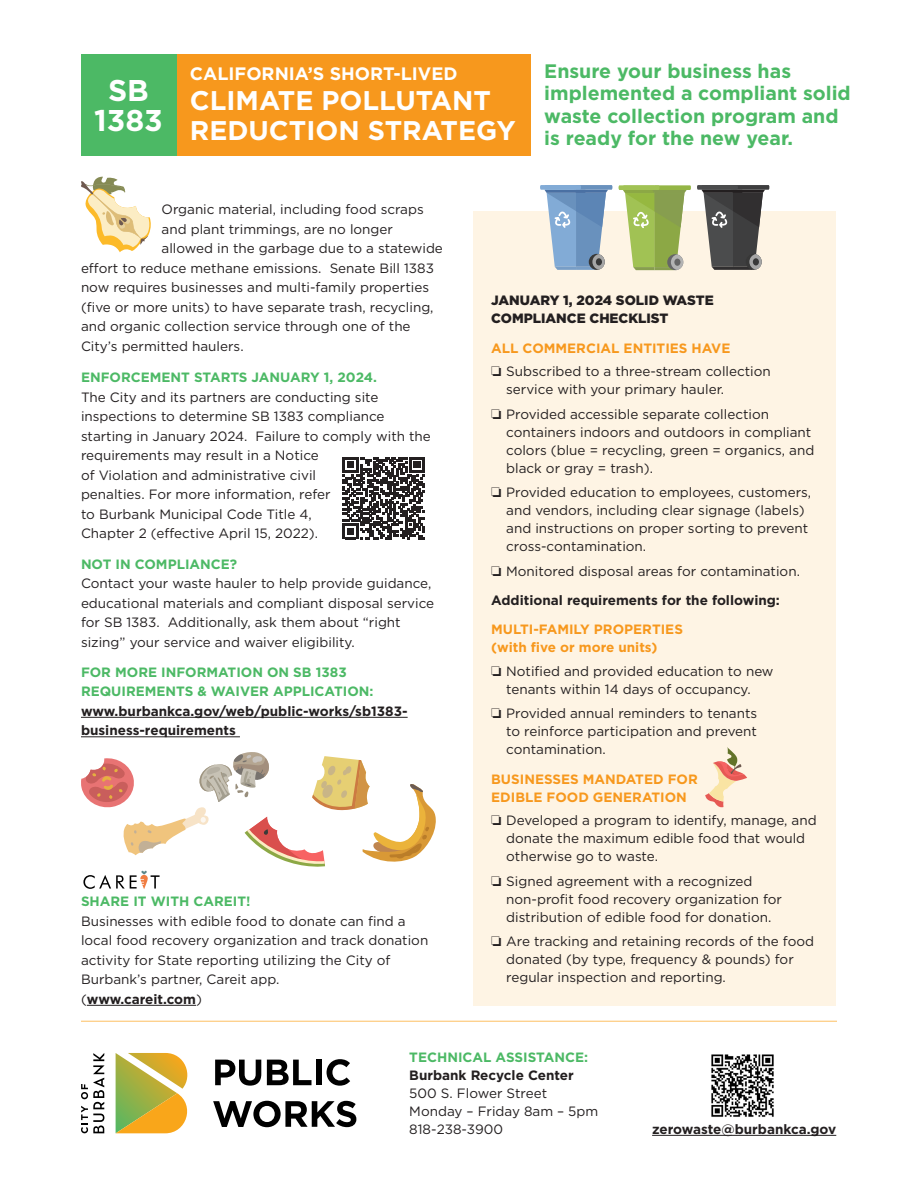
<style>
.page{position:relative;width:918px;height:1188px;background:#fff}
.page>*{position:absolute;margin:0;border:0;box-sizing:border-box;transform-origin:0 0}
.Body{font:700 30px/30px "Gotham";color:#fff;text-align:center}
.Body-2{font:700 27px/30px "Gotham";color:#fff}
.Body-3{font:700 19.5px/22.5px "Gotham";color:#4cb965}
.Body-4{font:700 18px "Gotham";color:#fff}
.Body-5{font:13.5px/18px "Gotham";color:#231f20}
.Body-6{font:700 13.5px/19.5px "Gotham";color:#231f20}
.Body-7{font:700 13.5px/18px "Gotham";color:#f7981d}
.Body-8{font:900 13.5px/18px "Gotham";color:#231f20}
.s1{font-weight:700;color:#4cb965}
.s2{color:#4cb965}
.s3{font-weight:700}
</style>
<div class="page">
<div style="left:473px;top:211px;width:363px;height:794px;background:#fef4e4"></div>
<hr style="left:81px;top:717px;width:327px;height:1px;background:#231f20">
<hr style="left:81px;top:736px;width:159px;height:1px;background:#231f20">
<hr style="left:87px;top:1005px;width:109px;height:1px;background:#231f20">
<svg style="left:540px;top:185px;width:151px;height:85px"></svg>
<svg style="left:697px;top:185px;width:73px;height:85px"></svg>
<svg style="left:81px;top:177px;width:70px;height:75px"></svg>
<div style="left:81px;top:54px;width:450px;height:102px;background:#f7981d"></div>
<svg style="left:705px;top:747px;width:42px;height:61px"></svg>
<svg style="left:81px;top:752px;width:355px;height:137px"></svg>
<svg style="left:343px;top:457px;width:82px;height:82px"></svg>
<div style="left:81px;top:54px;width:95px;height:102px;background:#4cb965"></div>
<hr style="left:81px;top:1021px;width:756px;height:1px;background:#fdbf62">
<hr style="left:652px;top:1135px;width:184px;height:1px;background:#231f20">
<img style="left:711px;top:1054px;width:63px;height:63px">
<svg style="left:116px;top:1053px;width:72px;height:80px;background:#cbb74f"></svg>
<svg style="left:81px;top:1053px;width:23px;height:80px"></svg>
<svg style="left:215px;top:1060px;width:46px;height:26px"></svg>
<svg style="left:267px;top:1060px;width:45px;height:25px"></svg>
<div style="left:316px;top:1060px;width:5px;height:25px;background:#000"></div>
<svg style="left:327px;top:1059px;width:23px;height:27px"></svg>
<svg style="left:213px;top:1101px;width:143px;height:26px"></svg>
<p class="Body" style="left:94px;top:75px;width:70px">SB<br>1383</p>
<p class="Body-4" style="left:190px;top:62px;width:269px">CALIFORNIA’S SHORT-LIVED</p>
<p class="Body-2" style="left:190px;top:85px;width:328px">CLIMATE POLLUTANT<br>REDUCTION STRATEGY</p>
<p class="Body-3" style="left:544px;top:59px;width:308px">Ensure your business has implemented a compliant solid waste collection program and is ready for the new year.</p>
<p class="Body-5" style="left:162px;top:200px;width:264px">Organic material, including food scraps</p>
<p class="Body-5" style="left:162px;top:220px;width:233px">and plant trimmings, are no longer</p>
<p class="Body-5" style="left:162px;top:239px;width:283px">allowed in the garbage due to a statewide</p>
<p class="Body-5" style="left:81px;top:259px;width:354px">effort to reduce methane emissions. Senate Bill 1383</p>
<p class="Body-5" style="left:81px;top:278px;width:350px">now requires businesses and multi-family properties</p>
<p class="Body-5" style="left:81px;top:298px;width:354px">(five or more units) to have separate trash, recycling,</p>
<p class="Body-5" style="left:81px;top:317px;width:331px">and organic collection service through one of the</p>
<p class="Body-5" style="left:81px;top:337px;width:164px">City’s permitted haulers.</p>
<p class="Body-5" style="left:81px;top:368px;width:351px;line-height:19.5px"><span class="s1">ENFORCEMENT STARTS JANUARY 1, 2024.<br></span>The City and its partners are conducting site inspections to determine SB 1383 compliance starting in January 2024. Failure to comply with the requirements may result in a Notice<br>of Violation and administrative civil<br>penalties. For more information, refer<br>to Burbank Municipal Code Title 4,<br>Chapter 2 (effective April 15, 2022).</p>
<p class="Body-5" style="left:81px;top:554px;width:355px;line-height:19.5px"><span class="s1">NOT IN COMPLIANCE?<br></span>Contact your waste hauler to help provide guidance, educational materials and compliant disposal service for SB 1383. Additionally, ask them about “right sizing” your service and waiver eligibility.</p>
<p class="Body-6" style="left:81px;top:662px;width:328px"><span class="s2">FOR MORE INFORMATION ON SB 1383<br>REQUIREMENTS &amp; WAIVER APPLICATION: </span>www.burbankca.gov/web/public-works/sb1383- business-requirements</p>
<p class="Body-5" style="left:81px;top:892px;width:349px;line-height:19.5px"><span class="s1">SHARE IT WITH CAREIT!<br></span>Businesses with edible food to donate can find a local food recovery organization and track donation activity for State reporting utilizing the City of Burbank’s partner, Careit app.<br>(<span class="s3">www.careit.com</span>)</p>
<p class="Body-8" style="left:491px;top:291px;width:224px">JANUARY 1, 2024 SOLID WASTE<br>COMPLIANCE CHECKLIST</p>
<p class="Body-7" style="left:491px;top:339px;width:241px">ALL COMMERCIAL ENTITIES HAVE</p>
<p class="Body-5" style="left:506px;top:362px;width:266px;text-indent:-15px">❏ Subscribed to a three-stream collection service with your primary hauler.</p>
<p class="Body-5" style="left:506px;top:405px;width:310px;text-indent:-15px">❏ Provided accessible separate collection containers indoors and outdoors in compliant colors (blue = recycling, green = organics, and black or gray = trash).</p>
<p class="Body-5" style="left:506px;top:483px;width:307px;text-indent:-15px">❏ Provided education to employees, customers, and vendors, including clear signage (labels) and instructions on proper sorting to prevent cross-contamination.</p>
<p class="Body-5" style="left:491px;top:562px;width:310px">❏ Monitored disposal areas for contamination.</p>
<p class="Body-6" style="left:491px;top:591px;width:290px">Additional requirements for the following:</p>
<p class="Body-7" style="left:491px;top:620px;width:193px">MULTI-FAMILY PROPERTIES (with five or more units)</p>
<p class="Body-5" style="left:491px;top:662px;width:284px;text-align:center">❏ Notified and provided education to new tenants within 14 days of occupancy.</p>
<p class="Body-5" style="left:506px;top:704px;width:253px;text-align:justify;text-indent:-15px">❏ Provided annual reminders to tenants to reinforce participation and prevent contamination.</p>
<p class="Body-7" style="left:491px;top:770px;width:208px">BUSINESSES MANDATED FOR<br>EDIBLE FOOD GENERATION</p>
<p class="Body-5" style="left:506px;top:811px;width:312px;text-indent:-15px">❏ Developed a program to identify, manage, and donate the maximum edible food that would otherwise go to waste.</p>
<p class="Body-5" style="left:506px;top:872px;width:277px;text-indent:-15px">❏ Signed agreement with a recognized non-profit food recovery organization for distribution of edible food for donation.</p>
<p class="Body-5" style="left:506px;top:932px;width:309px;text-indent:-15px">❏ Are tracking and retaining records of the food donated (by type, frequency &amp; pounds) for regular inspection and reporting.</p>
<p class="Body-5" style="left:409px;top:1048px;width:191px"><span class="s1">TECHNICAL ASSISTANCE:<br></span><span class="s3">Burbank Recycle Center<br></span>500 S. Flower Street<br>Monday – Friday 8am – 5pm<br>818-238-3900</p>
<p class="Body-6" style="left:652px;top:1119px;width:186px">zerowaste@burbankca.gov</p>
</div>
